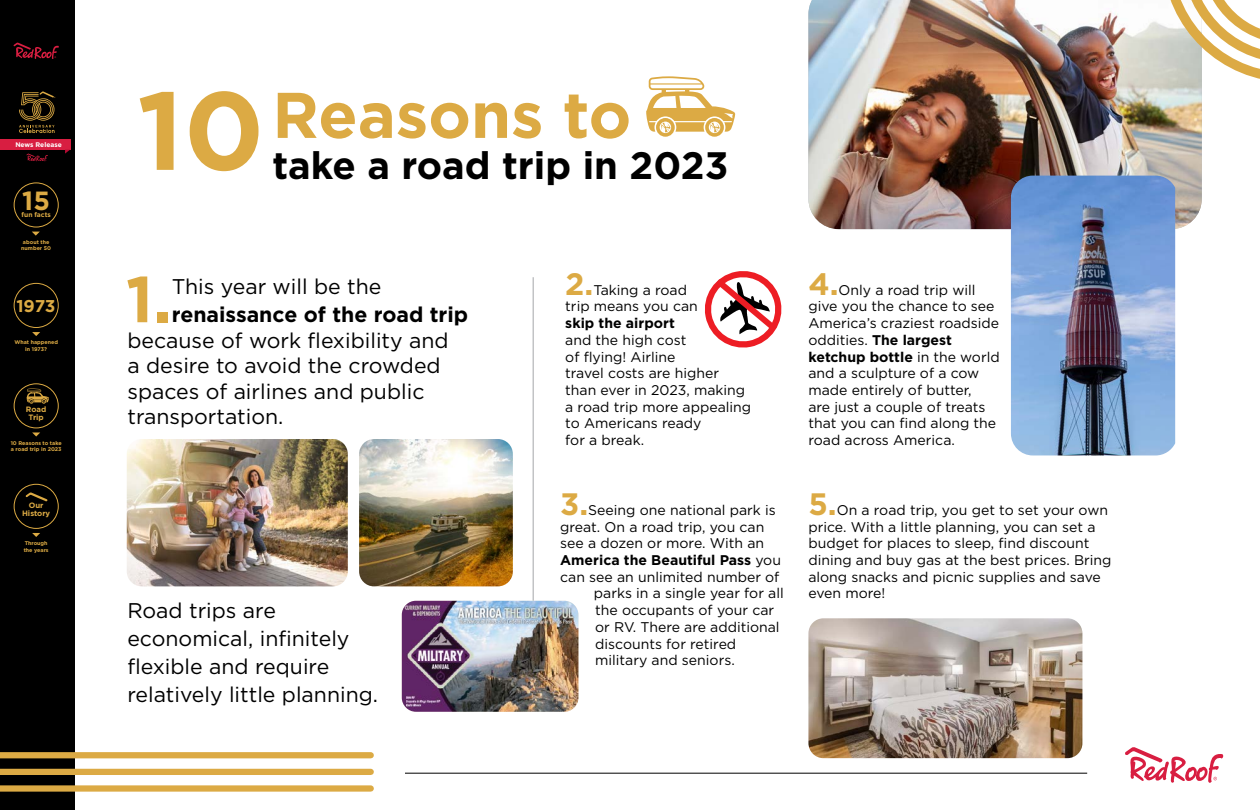
<style>
.page{position:relative;width:1260px;height:810px;background:#fff}
.page>*{position:absolute;margin:0;border:0;box-sizing:border-box;transform-origin:0 0}
.t1{font:700 110.62px "Gotham";color:#dcaa44}
.t2{font:700 64.88px "Gotham";color:#dcaa44}
.t3{font:700 64.38px "Gotham";color:#dcaa44}
.t4{font:700 38.25px "Gotham";color:#000}
.t5{font:700 26.25px "Gotham";color:#dcaa44}
.t6{font:21.25px/25.5px "Gotham";color:#000}
.t7{font:700 21.25px "Gotham";color:#000}
.t8{font:700 17.12px "Gotham";color:#dcaa44}
.t9{font:14px/16.8px "Gotham";color:#000}
.t10{font:700 14px "Gotham";color:#000}
.t11{font:700 7.75px/8.1px "Gotham";color:#dcaa44;text-align:center}
.t12{font:700 6.75px "Gotham";color:#dcaa44}
.t13{font:700 6.62px "Gotham";color:#fff}
.t14{font:700 5.38px/6.5px "Gotham";color:#dcaa44;text-align:center}
.s1{font-weight:700;font-size:31px;color:#dcaa44}
.s2{font-weight:400}
.s3{font-weight:700}
</style>
<div class="page">
<div style="left:0;top:0;width:74px;height:810px;background:#000"></div>
<svg style="left:13px;top:42px;width:46px;height:17px"></svg>
<div style="left:0;top:139px;width:70px;height:11px;background:#d81e41"></div>
<svg style="left:19px;top:91px;width:37px;height:42px"></svg>
<svg style="left:26px;top:154px;width:22px;height:8px"></svg>
<div style="left:14px;top:283px;width:44px;height:45px;border:1px solid #dcaa44;border-radius:50%"></div>
<svg style="left:32px;top:332px;width:8px;height:4px"></svg>
<div style="left:14px;top:384px;width:44px;height:44px;border:1px solid #dcaa44;border-radius:50%"></div>
<svg style="left:32px;top:432px;width:8px;height:5px"></svg>
<svg style="left:27px;top:388px;width:22px;height:16px"></svg>
<div style="left:14px;top:484px;width:44px;height:45px;border:1px solid #dcaa44;border-radius:50%"></div>
<svg style="left:32px;top:533px;width:8px;height:4px"></svg>
<svg style="left:25px;top:492px;width:23px;height:10px"></svg>
<div style="left:14px;top:183px;width:44px;height:44px;border:1px solid #dcaa44;border-radius:50%"></div>
<svg style="left:32px;top:232px;width:8px;height:4px"></svg>
<img style="left:808px;top:0;width:394px;height:229px">
<img style="left:1011px;top:176px;width:164px;height:279px">
<img style="left:359px;top:439px;width:154px;height:147px">
<img style="left:808px;top:618px;width:274px;height:140px">
<svg style="left:1125px;top:747px;width:99px;height:36px"></svg>
<hr style="left:405px;top:773px;width:682px;height:1px;background:#000">
<hr style="left:533px;top:277px;width:1px;height:406px;background:#b6b8ba">
<img style="left:127px;top:439px;width:221px;height:147px">
<svg style="left:705px;top:271px;width:77px;height:77px"></svg>
<img style="left:402px;top:601px;width:176px;height:111px">
<svg style="left:1163px;top:0;width:97px;height:82px"></svg>
<div style="left:0;top:785px;width:371px;height:7px;background:#dcaa44"></div>
<div style="left:0;top:769px;width:371px;height:6px;background:#dcaa44"></div>
<div style="left:0;top:752px;width:371px;height:6px;background:#dcaa44"></div>
<svg style="left:646px;top:76px;width:89px;height:61px"></svg>
<p class="t13" style="left:15px;top:140px;width:48px">News Release</p>
<h3 class="t5" style="left:22px;top:183px;width:29px">15</h3>
<p class="t12" style="left:22px;top:210px;width:31px">fun facts</p>
<p class="t14" style="left:21px;top:239px;width:31px">about the number 50</p>
<p class="t8" style="left:16px;top:294px;width:41px">1973</p>
<p class="t14" style="left:14px;top:339px;width:45px">What happened in 1973?</p>
<p class="t11" style="left:26px;top:405px;width:22px">Road<br>Trip</p>
<p class="t14" style="left:11px;top:440px;width:53px;text-align:left">10 Reasons to take a road trip in 2023</p>
<p class="t11" style="left:22px;top:501px;width:30px">Our<br>History</p>
<p class="t14" style="left:24px;top:540px;width:26px;text-align:left">Through the years</p>
<h1 class="t1" style="left:137px;top:57px;width:129px">10</h1>
<h3 class="t3" style="left:272px;top:72px;width:360px">Reasons to</h3>
<h3 class="t4" style="left:272px;top:140px;width:458px">take a road trip in 2023</h3>
<h2 class="t2" style="left:126px;top:256px;width:47px">1.</h2>
<h3 class="t6" style="left:172px;top:274px;width:211px">This year will be the</h3>
<h3 class="t7" style="left:172px;top:301px;width:298px">renaissance of the road trip</h3>
<h3 class="t6" style="left:127px;top:327px;width:323px">because of work flexibility and a desire to avoid the crowded spaces of airlines and public transportation.</h3>
<h3 class="t6" style="left:127px;top:596px;width:252px;line-height:28px">Road trips are economical, infinitely flexible and require relatively little planning.</h3>
<p class="t9" style="left:565px;top:281px;width:134px"><span class="s1">2.</span>Taking a road trip means you can</p>
<p class="t10" style="left:565px;top:314px;width:111px">skip the airport</p>
<p class="t9" style="left:565px;top:331px;width:187px">and the high cost<br>of flying! Airline<br>travel costs are higher than ever in 2023, making a road trip more appealing to Americans ready<br>for a break.</p>
<p class="t9" style="left:560px;top:501px;width:217px"><span class="s1">3.</span>Seeing one national park is</p>
<p class="t9" style="left:560px;top:518px;width:206px">great. On a road trip, you can</p>
<p class="t9" style="left:560px;top:535px;width:205px">see a dozen or more. With an</p>
<p class="t10" style="left:560px;top:551px;width:222px">America the Beautiful Pass <span class="s2">you</span></p>
<p class="t9" style="left:560px;top:568px;width:221px">can see an unlimited number of</p>
<p class="t9" style="left:594px;top:585px;width:191px">parks in a single year for all</p>
<p class="t9" style="left:595px;top:602px;width:181px">the occupants of your car</p>
<p class="t9" style="left:595px;top:618px;width:186px">or RV. There are additional</p>
<p class="t9" style="left:595px;top:635px;width:143px">discounts for retired</p>
<p class="t9" style="left:595px;top:652px;width:141px">military and seniors.</p>
<p class="t9" style="left:808px;top:281px;width:193px"><span class="s1">4.</span>Only a road trip will give you the chance to see<br>America’s craziest roadside oddities. <span class="s3">The largest ketchup bottle</span> in the world and a sculpture of a cow made entirely of butter,<br>are just a couple of treats that you can find along the road across America.</p>
<p class="t9" style="left:808px;top:501px;width:305px"><span class="s1">5.</span>On a road trip, you get to set your own price. With a little planning, you can set a budget for places to sleep, find discount dining and buy gas at the best prices. Bring along snacks and picnic supplies and save even more!</p>
</div>
